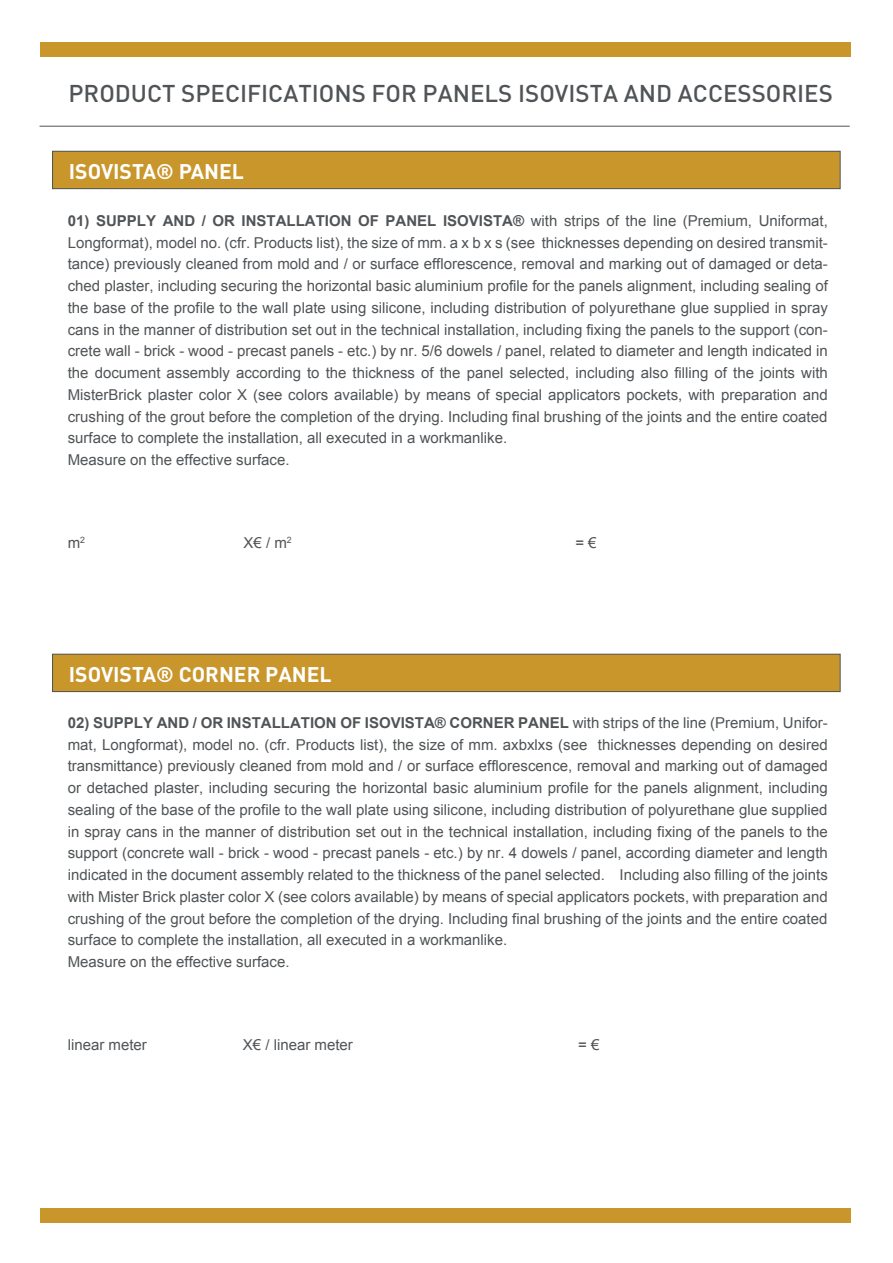
<style>
.page{position:relative;width:893px;height:1263px;background:#fff}
.page>*{position:absolute;margin:0;border:0;box-sizing:border-box;transform-origin:0 0}
.t1{font:500 24px "DIN";color:#505457}
.t2{font:700 21px "DIN";color:#fff}
.t3{font:15px/21.8px "Arial";color:#505457}
.s1{font-weight:700}
</style>
<div class="page">
<div style="left:53px;top:151px;width:787px;height:38px;background:#c9962b"></div>
<div style="left:52px;top:151px;width:788px;height:38px;border:1px solid #505457"></div>
<div style="left:53px;top:654px;width:787px;height:38px;background:#c9962b"></div>
<div style="left:52px;top:654px;width:788px;height:38px;border:1px solid #505457"></div>
<div style="left:40px;top:42px;width:810px;height:15px;background:#c9962b"></div>
<div style="left:40px;top:1208px;width:810px;height:15px;background:#c9962b"></div>
<hr style="left:40px;top:126px;width:810px;height:1px;background:#505457">
<h1 class="t1" style="left:69px;top:78px;width:766px">PRODUCT SPECIFICATIONS FOR PANELS ISOVISTA AND ACCESSORIES</h1>
<h2 class="t2" style="left:69px;top:158px;width:177px">ISOVISTA® PANEL</h2>
<p class="t3" style="left:68px;top:210px;width:762px"><span class="s1">01) SUPPLY AND / OR INSTALLATION OF PANEL ISOVISTA®</span> with strips of the line (Premium, Uniformat, Longformat), model no. (cfr. Products list), the size of mm. a x b x s (see thicknesses depending on desired transmit&shy;tance) previously cleaned from mold and / or surface efflorescence, removal and marking out of damaged or deta&shy;ched plaster, including securing the horizontal basic aluminium profile for the panels alignment, including sealing of the base of the profile to the wall plate using silicone, including distribution of polyurethane glue supplied in spray cans in the manner of distribution set out in the technical installation, including fixing the panels to the support (con&shy;crete wall - brick - wood - precast panels - etc.) by nr. 5/6 dowels / panel, related to diameter and length indicated in the document assembly according to the thickness of the panel selected, including also filling of the joints with MisterBrick plaster color X (see colors available) by means of special applicators pockets, with preparation and crushing of the grout before the completion of the drying. Including final brushing of the joints and the entire coated surface to complete the installation, all executed in a workmanlike.<br>Measure on the effective surface.</p>
<p class="t3" style="left:68px;top:532px;width:19px">m<sup>2</sup></p>
<p class="t3" style="left:244px;top:532px;width:50px">X€ / m<sup>2</sup></p>
<p class="t3" style="left:575px;top:532px;width:23px">= €</p>
<h2 class="t2" style="left:69px;top:660px;width:264px">ISOVISTA® CORNER PANEL</h2>
<p class="t3" style="left:68px;top:712px;width:762px"><span class="s1">02) SUPPLY AND / OR INSTALLATION OF ISOVISTA® CORNER PANEL</span> with strips of the line (Premium, Unifor&shy;mat, Longformat), model no. (cfr. Products list), the size of mm. axbxlxs (see thicknesses depending on desired transmittance) previously cleaned from mold and / or surface efflorescence, removal and marking out of damaged or detached plaster, including securing the horizontal basic aluminium profile for the panels alignment, including sealing of the base of the profile to the wall plate using silicone, including distribution of polyurethane glue supplied in spray cans in the manner of distribution set out in the technical installation, including fixing of the panels to the support (concrete wall - brick - wood - precast panels - etc.) by nr. 4 dowels / panel, according diameter and length indicated in the document assembly related to the thickness of the panel selected. Including also filling of the joints with Mister Brick plaster color X (see colors available) by means of special applicators pockets, with preparation and crushing of the grout before the completion of the drying. Including final brushing of the joints and the entire coated surface to complete the installation, all executed in a workmanlike.<br>Measure on the effective surface.</p>
<p class="t3" style="left:68px;top:1034px;width:81px">linear meter</p>
<p class="t3" style="left:243px;top:1034px;width:112px">X€ / linear meter</p>
<p class="t3" style="left:578px;top:1034px;width:23px">= €</p>
</div>
